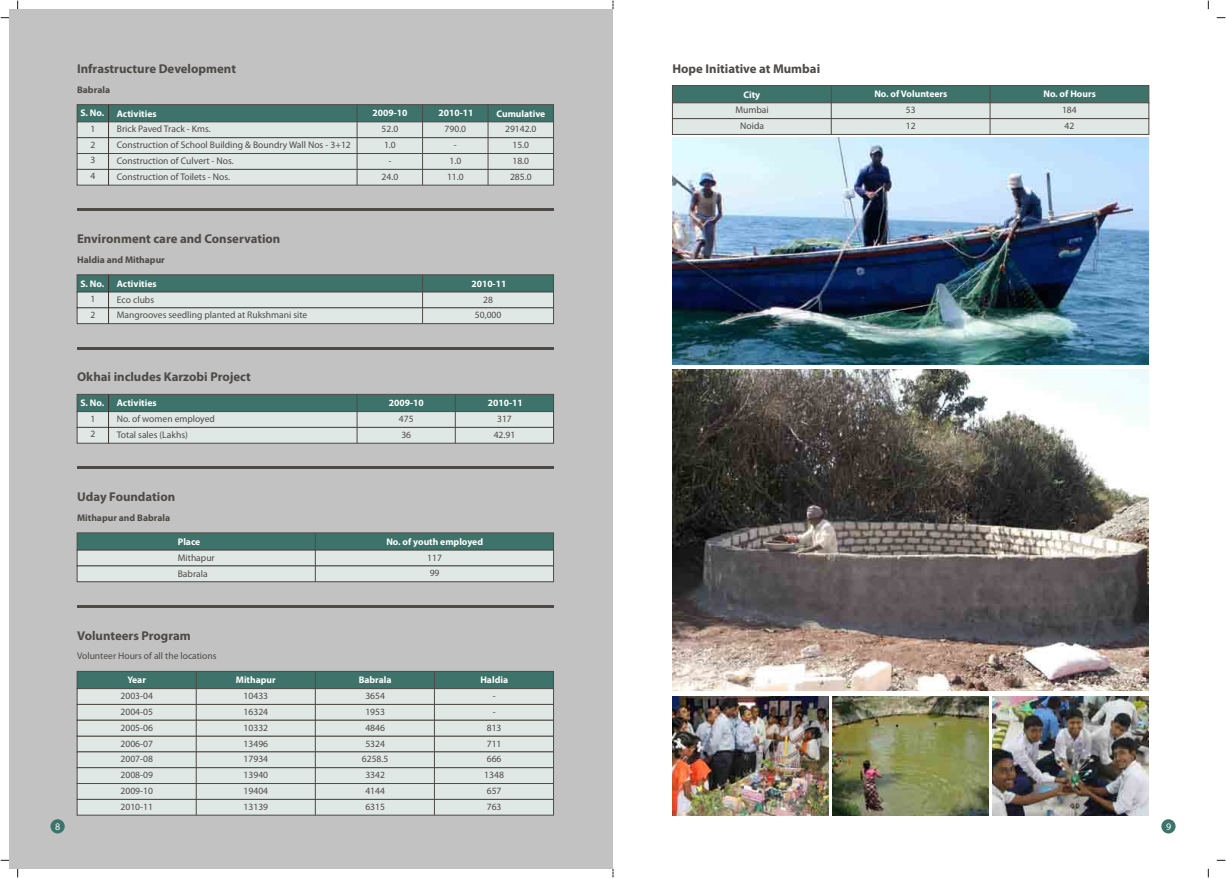
<style>
.page{position:relative;width:1226px;height:878px;background:#fff}
.page>*{position:absolute;margin:0;border:0;box-sizing:border-box;transform-origin:0 0}
.t1{font:700 12.8px "Myriad Pro";color:#4d4a47}
.t2{font:10px "Myriad Pro";color:#fff}
.t3{font:9.6px/15.7px "Myriad Pro";color:#4d4a47}
.t4{font:700 9.6px "Myriad Pro";color:#fff}
.t5{font:700 9.6px "Myriad Pro";color:#4d4a47}
</style>
<div class="page">
<div style="left:9px;top:9px;width:604px;height:859px;background:#c2c2c2"></div>
<svg style="left:77px;top:104px;width:477px;height:81px;background:#b4c4c1"></svg>
<hr style="left:488px;top:105px;width:1px;height:80px;background:#4d4a47">
<hr style="left:422px;top:105px;width:1px;height:80px;background:#4d4a47">
<hr style="left:108px;top:105px;width:1px;height:80px;background:#383330">
<hr style="left:357px;top:105px;width:1px;height:80px;background:#4d4a47">
<hr style="left:77px;top:208px;width:476px;height:3px;background:#4d4a47">
<svg style="left:77px;top:274px;width:477px;height:50px;background:#9eb4b0"></svg>
<hr style="left:422px;top:275px;width:1px;height:48px;background:#4d4a47">
<hr style="left:108px;top:275px;width:1px;height:48px;background:#383330">
<hr style="left:77px;top:347px;width:476px;height:2px;background:#4d4a47">
<svg style="left:77px;top:394px;width:476px;height:49px;background:#a0b6b2"></svg>
<hr style="left:108px;top:394px;width:1px;height:49px;background:#383330">
<hr style="left:553px;top:394px;width:1px;height:49px;background:#4d4a47">
<hr style="left:357px;top:394px;width:1px;height:49px;background:#4d4a47">
<hr style="left:455px;top:394px;width:1px;height:49px;background:#4d4a47">
<hr style="left:77px;top:466px;width:476px;height:2px;background:#4d4a47">
<svg style="left:77px;top:532px;width:477px;height:50px;background:#9eb4b0"></svg>
<hr style="left:315px;top:532px;width:1px;height:49px;background:#4d4a47">
<hr style="left:77px;top:604px;width:476px;height:3px;background:#4d4a47">
<svg style="left:77px;top:670px;width:477px;height:145px;background:#c2cecc"></svg>
<hr style="left:315px;top:671px;width:1px;height:143px;background:#4d4a47">
<hr style="left:196px;top:671px;width:1px;height:143px;background:#4d4a47">
<hr style="left:434px;top:671px;width:1px;height:143px;background:#4d4a47">
<div style="left:50px;top:819px;width:15px;height:14px;background:#3d736b;border-radius:50%"></div>
<div style="left:1161px;top:819px;width:14px;height:14px;background:#3d736b;border-radius:50%"></div>
<svg style="left:672px;top:85px;width:477px;height:50px;background:#9fb4b0"></svg>
<hr style="left:831px;top:86px;width:1px;height:48px;background:#4d4a47">
<hr style="left:990px;top:86px;width:1px;height:48px;background:#4d4a47">
<img style="left:672px;top:137px;width:477px;height:227px">
<img style="left:672px;top:369px;width:477px;height:321px">
<img style="left:833px;top:696px;width:155px;height:118px">
<img style="left:672px;top:696px;width:156px;height:118px">
<img style="left:993px;top:696px;width:156px;height:118px">
<h1 class="t1" style="left:77px;top:63px;width:160px">Infrastructure Development</h1>
<p class="t5" style="left:77px;top:85px;width:34px">Babrala</p>
<p class="t4" style="left:80px;top:109px;width:25px">S. No.</p>
<p class="t4" style="left:117px;top:109px;width:41px">Activities</p>
<p class="t4" style="left:372px;top:109px;width:36px">2009-10</p>
<p class="t4" style="left:439px;top:109px;width:36px">2010-11</p>
<p class="t4" style="left:497px;top:109px;width:50px">Cumulative</p>
<p class="t3" style="left:117px;top:122px;width:236px">Brick Paved Track - Kms.<br>Construction of School Building &amp; Boundry Wall Nos - 3+12<br>Construction of Culvert - Nos.<br>Construction of Toilets - Nos.</p>
<p class="t3" style="left:91px;top:121px;width:6px;text-align:justify">1<br>2<br>3<br>4</p>
<p class="t3" style="left:382px;top:122px;width:18px;text-align:center">52.0<br>1.0 -<br>24.0</p>
<p class="t3" style="left:445px;top:122px;width:23px;text-align:center">790.0 -<br>1.0<br>11.0</p>
<p class="t3" style="left:505px;top:122px;width:33px;text-align:center">29142.0<br>15.0<br>18.0<br>285.0</p>
<h1 class="t1" style="left:77px;top:233px;width:205px">Environment care and Conservation</h1>
<p class="t5" style="left:77px;top:255px;width:89px">Haldia and Mithapur</p>
<p class="t4" style="left:80px;top:279px;width:25px">S. No.</p>
<p class="t4" style="left:117px;top:279px;width:41px">Activities</p>
<p class="t4" style="left:471px;top:279px;width:36px">2010-11</p>
<p class="t3" style="left:117px;top:292px;width:192px">Eco clubs<br>Mangrooves seedling planted at Rukshmani site</p>
<p class="t3" style="left:91px;top:292px;width:6px">1<br>2</p>
<p class="t3" style="left:475px;top:292px;width:28px;text-align:center">28<br>50,000</p>
<h1 class="t1" style="left:77px;top:372px;width:175px">Okhai includes Karzobi Project</h1>
<p class="t4" style="left:80px;top:399px;width:25px">S. No.</p>
<p class="t4" style="left:117px;top:399px;width:41px">Activities</p>
<p class="t4" style="left:488px;top:399px;width:36px">2010-11</p>
<p class="t3" style="left:117px;top:412px;width:100px">No. of women employed<br>Total sales (Lakhs)</p>
<p class="t4" style="left:389px;top:399px;width:36px">2009-10</p>
<p class="t3" style="left:399px;top:411px;width:16px">475<br>36</p>
<p class="t3" style="left:91px;top:411px;width:6px">1<br>2</p>
<p class="t3" style="left:494px;top:411px;width:23px;text-align:center">317<br>42.91</p>
<h1 class="t1" style="left:77px;top:491px;width:100px">Uday Foundation</h1>
<p class="t5" style="left:77px;top:513px;width:95px">Mithapur and Babrala</p>
<p class="t4" style="left:178px;top:537px;width:24px">Place</p>
<p class="t4" style="left:386px;top:537px;width:98px">No. of youth employed</p>
<p class="t3" style="left:178px;top:550px;width:39px">Mithapur<br>Babrala</p>
<p class="t3" style="left:427px;top:550px;width:16px">117<br>99</p>
<h1 class="t1" style="left:77px;top:629px;width:115px">Volunteers Program</h1>
<p class="t3" style="left:77px;top:648px;width:141px">Volunteer Hours of all the locations</p>
<p class="t4" style="left:128px;top:676px;width:20px">Year</p>
<p class="t3" style="left:121px;top:689px;width:34px;text-align:justify">2003-04<br>2004-05<br>2005-06<br>2006-07<br>2007-08<br>2008-09<br>2009-10<br>2010-11</p>
<p class="t4" style="left:236px;top:676px;width:41px">Mithapur</p>
<p class="t3" style="left:244px;top:689px;width:26px;text-align:justify">10433<br>16324<br>10332<br>13496<br>17934<br>13940<br>19404<br>13139</p>
<p class="t4" style="left:359px;top:676px;width:34px">Babrala</p>
<p class="t3" style="left:362px;top:689px;width:28px;text-align:center">3654<br>1953<br>4846<br>5324<br>6258.5<br>3342<br>4144<br>6315</p>
<p class="t4" style="left:480px;top:676px;width:29px">Haldia</p>
<p class="t3" style="left:484px;top:689px;width:21px;text-align:center">-<br>-<br>813<br>711<br>666<br>1348<br>657<br>763</p>
<h1 class="t1" style="left:672px;top:63px;width:149px">Hope Initiative at Mumbai</h1>
<p class="t4" style="left:743px;top:90px;width:18px">City</p>
<p class="t3" style="left:735px;top:103px;width:35px;text-align:center">Mumbai<br>Noida</p>
<p class="t4" style="left:874px;top:90px;width:74px">No. of Volunteers</p>
<p class="t3" style="left:906px;top:103px;width:11px">53<br>12</p>
<p class="t4" style="left:1043px;top:90px;width:54px">No. of Hours</p>
<p class="t3" style="left:1062px;top:103px;width:16px">184<br>42</p>
<p class="t2" style="left:55px;top:821px;width:7px">8</p>
<p class="t2" style="left:1166px;top:821px;width:7px">9</p>
</div>
